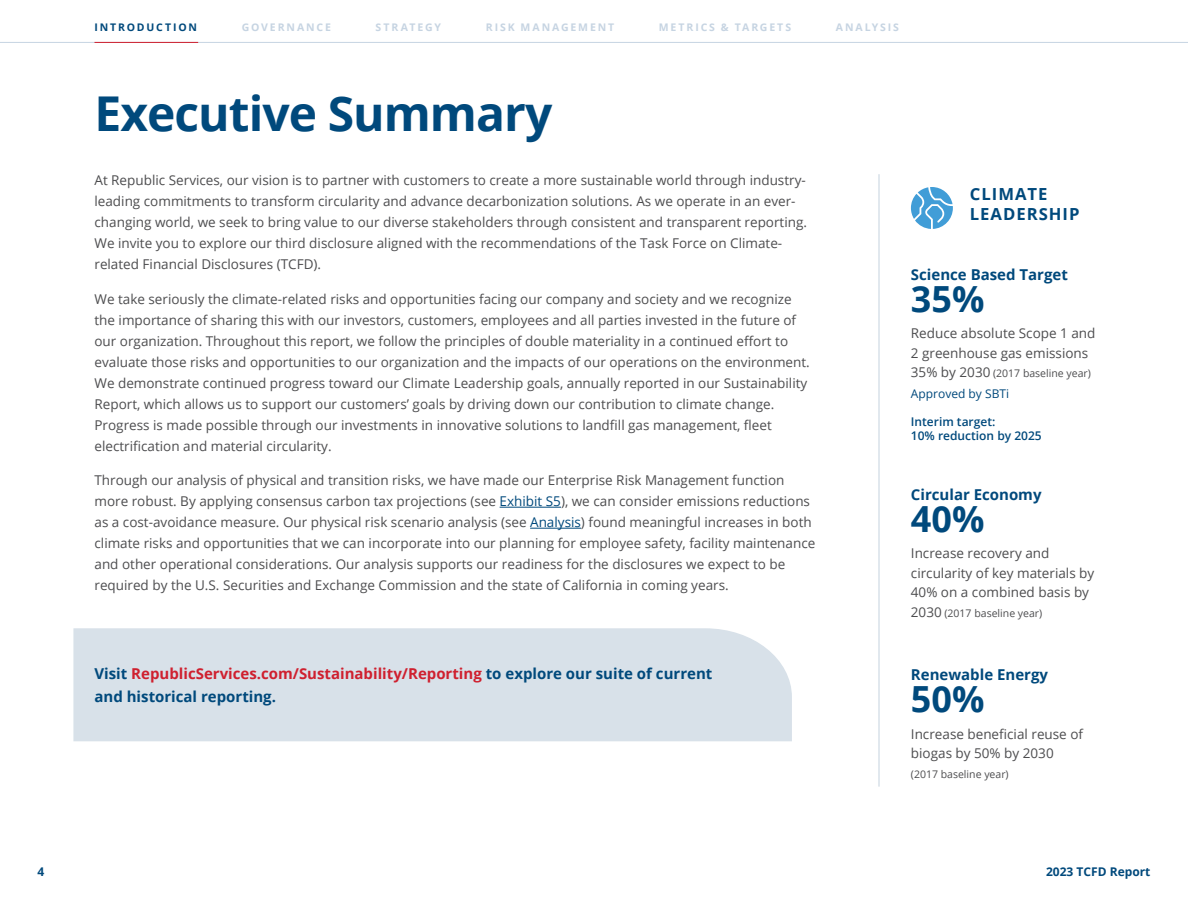
<style>
.page{position:relative;width:1188px;height:918px;background:#fff}
.page>*{position:absolute;margin:0;border:0;box-sizing:border-box;transform-origin:0 0}
.t1{font:700 48px "Open Sans";letter-spacing:-.02em;color:#00497c}
.t2{font:700 36px "Open Sans";color:#00497c}
.t3{font:700 16.65px/20px "Open Sans";letter-spacing:.06em;color:#00497c}
.t4{font:700 15px/22.5px "Open Sans";color:#00497c}
.t5{font:13.5px/21px "Open Sans";color:#4d4d4f}
.t6{font:600 12px/14.4px "Open Sans";color:#00497c}
.t7{font:700 12px "Open Sans";color:#00497c}
.t8{font:12px "Open Sans";color:#00497c}
.t9{font:10.5px "Open Sans";color:#4d4d4f}
.t10{font:700 10.5px "Open Sans";letter-spacing:.18em;color:#c6d4e2}
.t11{font:700 10.5px "Open Sans";letter-spacing:.175em;color:#00497c}
.s1{color:#00497c}
.s2{color:#cf202f}
.s3{font-size:13.5px}
</style>
<div class="page">
<hr style="left:878px;top:174px;width:2px;height:613px;background:#d8e1e9">
<svg style="left:911px;top:187px;width:42px;height:42px"></svg>
<hr style="left:500px;top:507px;width:61px;height:1px;background:#00497c">
<hr style="left:530px;top:528px;width:51px;height:1px;background:#00497c">
<hr style="left:0;top:42px;width:1188px;height:1px;background:#c6d4e2">
<hr style="left:94px;top:42px;width:104px;height:1px;background:#cf202f">
<div style="left:73px;top:628px;width:719px;height:113px;background:#d8e1e9"></div>
<p class="t11" style="left:94px;top:19px;width:104px">INTRODUCTION</p>
<p class="t10" style="left:242px;top:19px;width:91px">GOVERNANCE</p>
<p class="t10" style="left:376px;top:19px;width:67px">STRATEGY</p>
<p class="t10" style="left:486px;top:19px;width:130px">RISK MANAGEMENT</p>
<p class="t10" style="left:659px;top:19px;width:134px">METRICS &amp; TARGETS</p>
<p class="t10" style="left:836px;top:19px;width:65px">ANALYSIS</p>
<h1 class="t1" style="left:94px;top:80px;width:459px">Executive Summary</h1>
<p class="t5" style="left:94px;top:169px;width:714px">At Republic Services, our vision is to partner with customers to create a more sustainable world through industry&shy;leading commitments to transform circularity and advance decarbonization solutions. As we operate in an ever&shy;changing world, we seek to bring value to our diverse stakeholders through consistent and transparent reporting.<br>We invite you to explore our third disclosure aligned with the recommendations of the Task Force on Climate&shy;related Financial Disclosures (TCFD).</p>
<p class="t5" style="left:94px;top:288px;width:717px">We take seriously the climate-related risks and opportunities facing our company and society and we recognize the importance of sharing this with our investors, customers, employees and all parties invested in the future of our organization. Throughout this report, we follow the principles of double materiality in a continued effort to evaluate those risks and opportunities to our organization and the impacts of our operations on the environment.<br>We demonstrate continued progress toward our Climate Leadership goals, annually reported in our Sustainability Report, which allows us to support our customers’ goals by driving down our contribution to climate change.<br>Progress is made possible through our investments in innovative solutions to landfill gas management, fleet electrification and material circularity.</p>
<p class="t5" style="left:94px;top:470px;width:722px">Through our analysis of physical and transition risks, we have made our Enterprise Risk Management function more robust. By applying consensus carbon tax projections (see <span class="s1">Exhibit S5</span>), we can consider emissions reductions as a cost-avoidance measure. Our physical risk scenario analysis (see <span class="s1">Analysis</span>) found meaningful increases in both climate risks and opportunities that we can incorporate into our planning for employee safety, facility maintenance and other operational considerations. Our analysis supports our readiness for the disclosures we expect to be required by the U.S. Securities and Exchange Commission and the state of California in coming years.</p>
<p class="t4" style="left:94px;top:662px;width:619px">Visit <span class="s2">RepublicServices.com/Sustainability/Reporting</span> to explore our suite of current and historical reporting.</p>
<p class="t3" style="left:970px;top:183px;width:111px">CLIMATE<br>LEADERSHIP</p>
<p class="t4" style="left:911px;top:262px;width:159px">Science Based Target</p>
<h2 class="t2" style="left:911px;top:273px;width:75px">35%</h2>
<p class="t5" style="left:911px;top:323px;width:186px;line-height:19.5px">Reduce absolute Scope 1 and<br>2 greenhouse gas emissions</p>
<p class="t9" style="left:911px;top:366px;width:182px"><span class="s3">35% by 2030</span> (2017 baseline year)</p>
<p class="t8" style="left:911px;top:386px;width:100px">Approved by SBTi</p>
<p class="t6" style="left:911px;top:414px;width:132px">Interim target:<br>10% reduction by 2025</p>
<p class="t4" style="left:911px;top:483px;width:132px">Circular Economy</p>
<h2 class="t2" style="left:911px;top:494px;width:75px">40%</h2>
<p class="t5" style="left:911px;top:543px;width:185px;line-height:19.5px">Increase recovery and circularity of key materials by<br>40% on a combined basis by</p>
<p class="t9" style="left:911px;top:606px;width:133px"><span class="s3">2030</span> (2017 baseline year)</p>
<p class="t4" style="left:911px;top:663px;width:139px">Renewable Energy</p>
<h2 class="t2" style="left:911px;top:674px;width:75px">50%</h2>
<p class="t5" style="left:911px;top:724px;width:174px;line-height:19.5px">Increase beneficial reuse of biogas by 50% by 2030</p>
<p class="t9" style="left:911px;top:767px;width:99px">(2017 baseline year)</p>
<p class="t7" style="left:38px;top:863px;width:8px">4</p>
<p class="t7" style="left:1046px;top:863px;width:106px">2023 TCFD Report</p>
</div>
